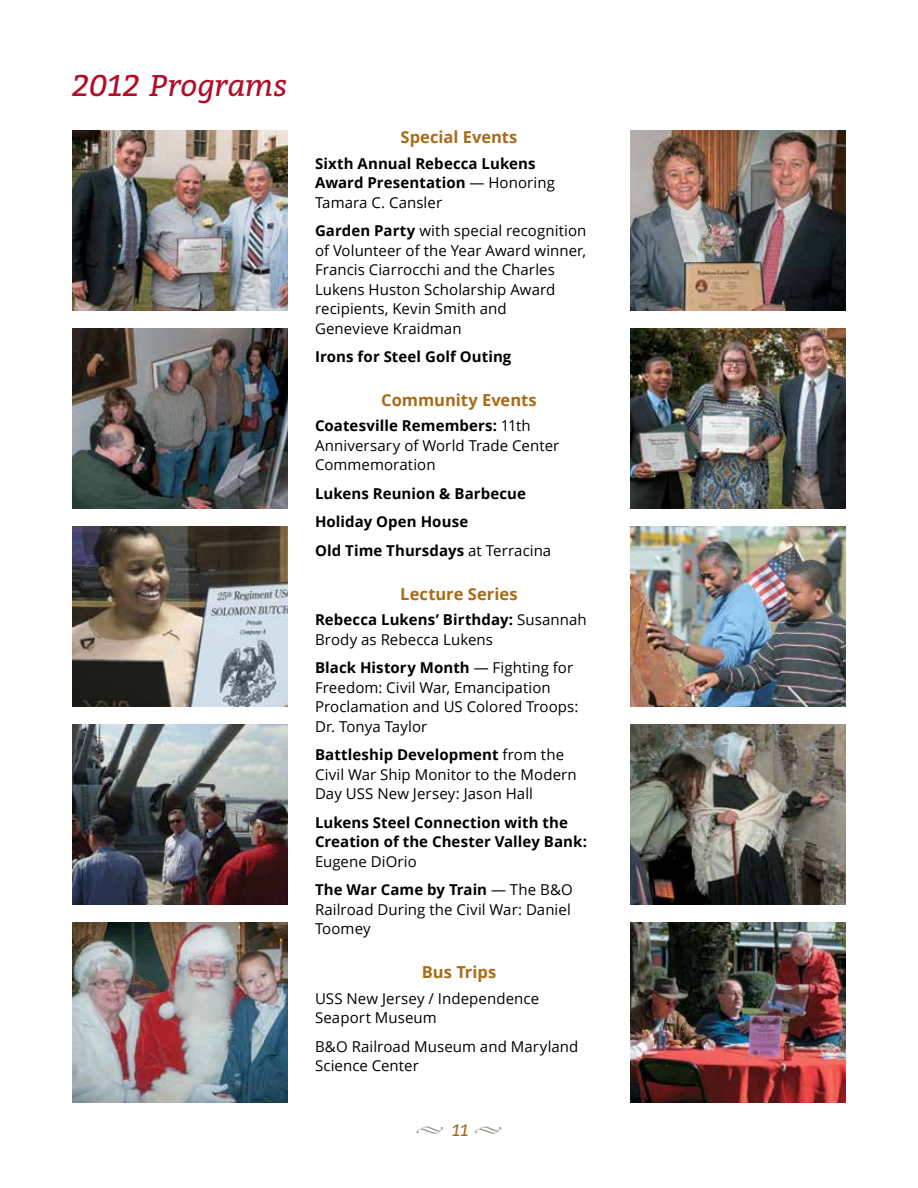
<style>
.page{position:relative;width:918px;height:1188px;background:#fff}
.page>*{position:absolute;margin:0;border:0;box-sizing:border-box;transform-origin:0 0}
.t1{font:italic 30px "Bitter";color:#b10d28}
.t2{font:700 16.5px "Open Sans";color:#a86b17}
.t3{font:italic 16.5px "Bitter";color:#a86b17}
.t4{font:15px/19.5px "Open Sans";letter-spacing:.005em;color:#000}
.t5{font:700 15px/19.5px "Open Sans";letter-spacing:.005em;color:#000}
.s1{font-weight:400}
.s2{font-weight:700}
.s3{color:#94948b}
</style>
<div class="page">
<img style="left:630px;top:130px;width:216px;height:180px">
<img style="left:630px;top:328px;width:216px;height:180px">
<img style="left:630px;top:526px;width:216px;height:180px">
<img style="left:630px;top:724px;width:216px;height:180px">
<img style="left:630px;top:922px;width:216px;height:180px">
<img style="left:72px;top:130px;width:216px;height:180px">
<img style="left:72px;top:328px;width:216px;height:180px">
<img style="left:72px;top:526px;width:216px;height:180px">
<img style="left:72px;top:724px;width:216px;height:180px">
<img style="left:72px;top:922px;width:216px;height:180px">
<h1 class="t1" style="left:72px;top:63px;width:217px">2012 Programs</h1>
<p class="t2" style="left:401px;top:125px;width:118px">Special Events</p>
<p class="t5" style="left:315px;top:153px;width:241px">Sixth Annual Rebecca Lukens<br>Award Presentation <span class="s1">— Honoring<br>Tamara C. Cansler</span></p>
<p class="t4" style="left:315px;top:221px;width:273px"><span class="s2">Garden Party</span> with special recognition of Volunteer of the Year Award winner,<br>Francis Ciarrocchi and the Charles<br>Lukens Huston Scholarship Award recipients, Kevin Smith and<br>Genevieve Kraidman</p>
<p class="t5" style="left:315px;top:347px;width:198px">Irons for Steel Golf Outing</p>
<p class="t2" style="left:381px;top:388px;width:157px">Community Events</p>
<p class="t4" style="left:315px;top:416px;width:246px"><span class="s2">Coatesville Remembers:</span> 11th<br>Anniversary of World Trade Center<br>Commemoration</p>
<p class="t5" style="left:315px;top:479px;width:238px;line-height:28.5px">Lukens Reunion &amp; Barbecue<br>Holiday Open House<br>Old Time Thursdays <span class="s1">at Terracina</span></p>
<p class="t2" style="left:400px;top:582px;width:119px">Lecture Series</p>
<p class="t4" style="left:315px;top:610px;width:273px"><span class="s2">Rebecca Lukens’ Birthday:</span> Susannah<br>Brody as Rebecca Lukens</p>
<p class="t4" style="left:315px;top:658px;width:265px"><span class="s2">Black History Month</span> — Fighting for<br>Freedom: Civil War, Emancipation<br>Proclamation and US Colored Troops:<br>Dr. Tonya Taylor</p>
<p class="t4" style="left:315px;top:745px;width:263px"><span class="s2">Battleship Development</span> from the<br>Civil War Ship Monitor to the Modern<br>Day USS New Jersey: Jason Hall</p>
<p class="t5" style="left:315px;top:812px;width:274px">Lukens Steel Connection with the<br>Creation of the Chester Valley Bank:</p>
<p class="t4" style="left:315px;top:847px;width:260px;line-height:28.5px">Eugene DiOrio<br><span class="s2">The War Came by Train</span> — The B&amp;O</p>
<p class="t4" style="left:315px;top:899px;width:257px">Railroad During the Civil War: Daniel<br>Toomey</p>
<p class="t2" style="left:422px;top:960px;width:76px">Bus Trips</p>
<p class="t4" style="left:315px;top:988px;width:226px">USS New Jersey / Independence<br>Seaport Museum</p>
<p class="t4" style="left:315px;top:1036px;width:265px">B&amp;O Railroad Museum and Maryland<br>Science Center</p>
<p class="t3" style="left:416px;top:1118px;width:88px"><span class="s3">◆</span> 11 <span class="s3">◆</span></p>
</div>
